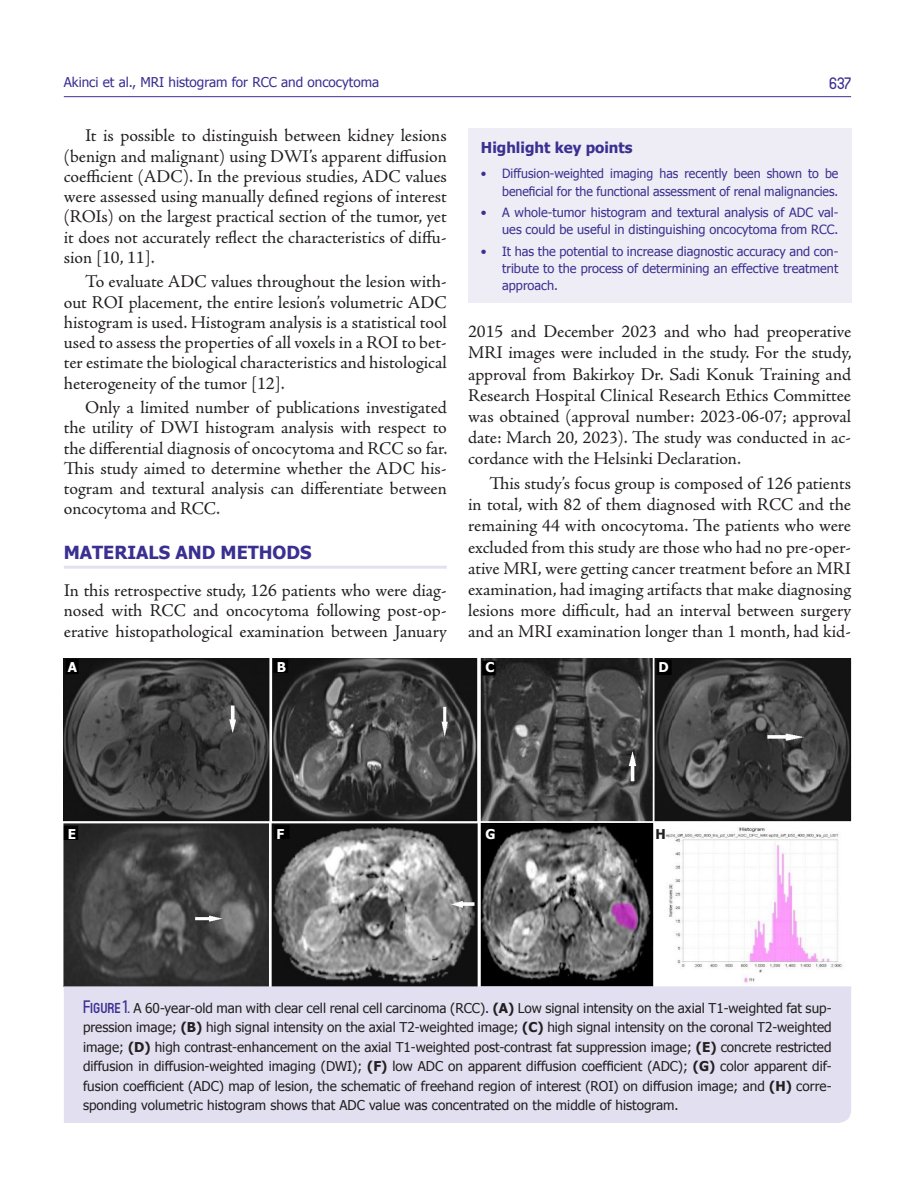
<style>
.page{position:relative;width:915px;height:1191px;background:#fff}
.page>*{position:absolute;margin:0;border:0;box-sizing:border-box;transform-origin:0 0}
._01__Yazı_Metni_NCI{font:18px/20.2px "Adobe Jenson Pro";letter-spacing:-.005em;color:#231f20;text-align:justify}
._06__Yazı_Konu_Basli{font:700 18px "Tahoma";color:#3a3091}
.t1{font:500 16.5px "Circula";color:#3a3091}
._05__Özet_Yazısı_NCI{font:700 15px "Tahoma";color:#3a3091}
._10__Sekil_altyazısı{font:13.5px/19.5px "Tahoma";color:#231f20;text-align:justify}
.t2{font:13.5px "Tahoma";color:#3a3091}
._10__Sekil_altyazısı-2{font:700 13.5px "Tahoma";color:#fff}
._10__Sekil_altyazısı-3{font:700 13.5px "Tahoma";color:#231f20}
._05__Özet_Yazısı_NCI-2{font:12.75px/17.2px "Tahoma";color:#3a3091;text-align:right}
.s1{font-family:"Circula";font-weight:500;font-size:18px;color:#3a3091}
.s2{font-weight:700}
</style>
<div class="page">
<hr style="left:64px;top:96px;width:786px;height:1px;background:#3a3091">
<hr style="left:64px;top:565px;width:382px;height:3px;background:#e2e0f0">
<div style="left:468px;top:128px;width:382px;height:175px;background:#eeedf5"></div>
<img style="left:64px;top:658px;width:786px;height:328px">
<div style="left:64px;top:986px;width:786px;height:137px;background:#e2e0f0"></div>
<p class="t2" style="left:64px;top:73px;width:317px">Akinci et al., MRI histogram for RCC and oncocytoma</p>
<p class="t1" style="left:829px;top:73px;width:23px">637</p>
<p class="_01__Yazı_Metni_NCI" style="left:64px;top:126px;width:384px;text-indent:21px">It is possible to distinguish between kidney lesions (benign and malignant) using DWI’s apparent diffusion coefficient (ADC). In the previous studies, ADC values were assessed using manually defined regions of interest (ROIs) on the largest practical section of the tumor, yet it does not accurately reflect the characteristics of diffu&shy;sion [10, 11].</p>
<p class="_01__Yazı_Metni_NCI" style="left:64px;top:272px;width:384px;text-indent:21px">To evaluate ADC values throughout the lesion with&shy;out ROI placement, the entire lesion’s volumetric ADC histogram is used. Histogram analysis is a statistical tool used to assess the properties of all voxels in a ROI to bet&shy;ter estimate the biological characteristics and histological heterogeneity of the tumor [12].</p>
<p class="_01__Yazı_Metni_NCI" style="left:64px;top:398px;width:385px;text-indent:21px">Only a limited number of publications investigated the utility of DWI histogram analysis with respect to the differential diagnosis of oncocytoma and RCC so far.<br>This study aimed to determine whether the ADC his&shy;togram and textural analysis can differentiate between oncocytoma and RCC.</p>
<p class="_06__Yazı_Konu_Basli" style="left:64px;top:540px;width:249px">MATERIALS AND METHODS</p>
<p class="_01__Yazı_Metni_NCI" style="left:64px;top:581px;width:384px">In this retrospective study, 126 patients who were diag&shy;nosed with RCC and oncocytoma following post-op&shy;erative histopathological examination between January</p>
<p class="_05__Özet_Yazısı_NCI" style="left:480px;top:137px;width:153px">Highlight key points</p>
<p class="_05__Özet_Yazısı_NCI-2" style="left:480px;top:165px;width:359px">• Diffusion-weighted imaging has recently been shown to be beneficial for the functional assessment of renal malignancies.</p>
<p class="_05__Özet_Yazısı_NCI-2" style="left:480px;top:203px;width:359px">• A whole-tumor histogram and textural analysis of ADC val&shy;ues could be useful in distinguishing oncocytoma from RCC.</p>
<p class="_05__Özet_Yazısı_NCI-2" style="left:502px;top:242px;width:337px;text-align:justify;text-indent:-21px">• It has the potential to increase diagnostic accuracy and con&shy;tribute to the process of determining an effective treatment approach.</p>
<p class="_01__Yazı_Metni_NCI" style="left:468px;top:321px;width:385px;line-height:21.1px">2015 and December 2023 and who had preoperative MRI images were included in the study. For the study, approval from Bakirkoy Dr. Sadi Konuk Training and Research Hospital Clinical Research Ethics Committee was obtained (approval number: 2023-06-07; approval date: March 20, 2023). The study was conducted in ac&shy;cordance with the Helsinki Declaration.</p>
<p class="_01__Yazı_Metni_NCI" style="left:468px;top:473px;width:384px;line-height:21.1px;text-indent:21px">This study’s focus group is composed of 126 patients in total, with 82 of them diagnosed with RCC and the remaining 44 with oncocytoma. The patients who were excluded from this study are those who had no pre-oper&shy;ative MRI, were getting cancer treatment before an MRI examination, had imaging artifacts that make diagnosing lesions more difficult, had an interval between surgery and an MRI examination longer than 1 month, had kid-</p>
<p class="_10__Sekil_altyazısı-2" style="left:68px;top:657px;width:11px">A</p>
<p class="_10__Sekil_altyazısı-2" style="left:277px;top:657px;width:11px">B</p>
<p class="_10__Sekil_altyazısı-2" style="left:485px;top:657px;width:11px">C</p>
<p class="_10__Sekil_altyazısı-2" style="left:658px;top:657px;width:12px">D</p>
<p class="_10__Sekil_altyazısı-2" style="left:68px;top:825px;width:10px">E</p>
<p class="_10__Sekil_altyazısı-2" style="left:276px;top:825px;width:9px">F</p>
<p class="_10__Sekil_altyazısı-2" style="left:485px;top:825px;width:12px">G</p>
<p class="_10__Sekil_altyazısı-3" style="left:655px;top:825px;width:12px">H</p>
<p class="_10__Sekil_altyazısı" style="left:83px;top:997px;width:749px"><span class="s1">Figure 1.</span> A 60-year-old man with clear cell renal cell carcinoma (RCC). <span class="s2">(A)</span> Low signal intensity on the axial T1-weighted fat sup&shy;pression image; <span class="s2">(B)</span> high signal intensity on the axial T2-weighted image; <span class="s2">(C)</span> high signal intensity on the coronal T2-weighted image; <span class="s2">(D)</span> high contrast-enhancement on the axial T1-weighted post-contrast fat suppression image; <span class="s2">(E)</span> concrete restricted diffusion in diffusion-weighted imaging (DWI); <span class="s2">(F)</span> low ADC on apparent diffusion coefficient (ADC); <span class="s2">(G)</span> color apparent dif&shy;fusion coefficient (ADC) map of lesion, the schematic of freehand region of interest (ROI) on diffusion image; and <span class="s2">(H)</span> corre&shy;sponding volumetric histogram shows that ADC value was concentrated on the middle of histogram.</p>
</div>
